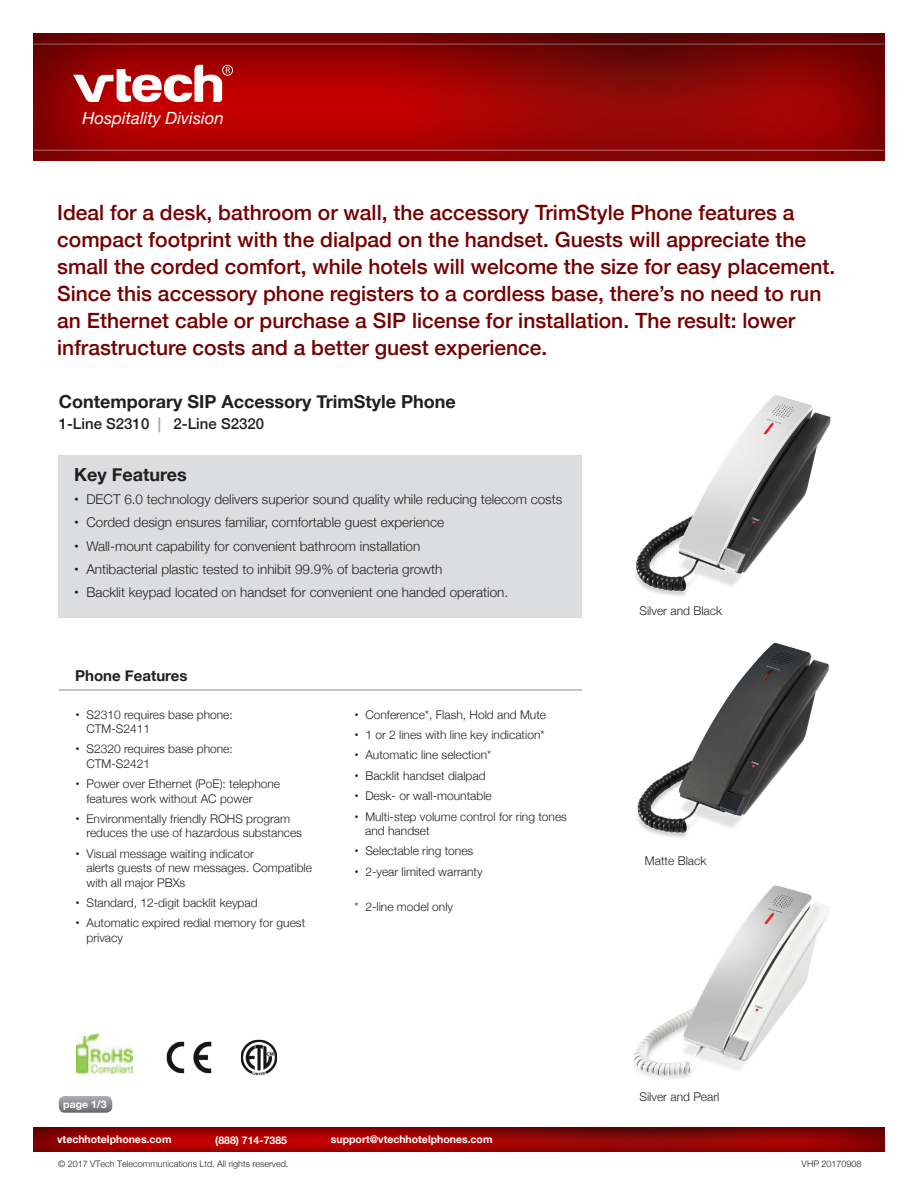
<style>
.page{position:relative;width:918px;height:1188px;background:#fff}
.page>*{position:absolute;margin:0;border:0;box-sizing:border-box;transform-origin:0 0}
.t1{font:500 21px/27px "Helvetica Neue";color:#740000}
.t2{font:700 18px "Helvetica Neue";color:#231f20}
.t3{font:italic 16.8px "Helvetica Neue";color:#fff}
.t4{font:500 15px "Helvetica Neue";color:#231f20}
.t5{font:700 15px "Helvetica Neue";color:#231f20}
.t6{font:300 13.5px "Helvetica Neue";color:#231f20}
.t7{font:300 12px/14.4px "Helvetica Neue";color:#231f20}
.disclaimer{font:700 10.5px "Helvetica Neue";color:#fff}
.t8{font:300 9px "Helvetica Neue";color:#231f20}
.s1{color:#a1a3a6}
.s2{font-weight:400}
</style>
<div class="page">
<img style="left:635px;top:395px;width:196px;height:201px">
<img style="left:637px;top:642px;width:192px;height:196px">
<img style="left:634px;top:885px;width:196px;height:193px">
<div style="left:59px;top:455px;width:523px;height:163px;background:#dcdddf"></div>
<hr style="left:59px;top:689px;width:523px;height:2px;background:#939598">
<svg style="left:59px;top:1096px;width:53px;height:17px"></svg>
<img style="left:77px;top:1034px;width:56px;height:40px">
<img style="left:34px;top:1128px;width:850px;height:24px">
<img style="left:34px;top:34px;width:850px;height:126px">
<svg style="left:73px;top:65px;width:160px;height:40px"></svg>
<hr style="left:33px;top:149px;width:852px;height:3px;background:#fff;opacity:.3">
<hr style="left:33px;top:43px;width:852px;height:3px;background:#fff;opacity:.3">
<hr style="left:33px;top:31px;width:852px;height:3px;background:#fff;opacity:.3">
<img style="left:241px;top:1039px;width:36px;height:36px">
<img style="left:166px;top:1041px;width:46px;height:33px">
<p class="t3" style="left:82px;top:106px;width:143px">Hospitality Division</p>
<h3 class="t3" style="left:82px;top:110px;width:143px">Hospitality Division</h3>
<p class="t1" style="left:57px;top:197px;width:780px">Ideal for a desk, bathroom or wall, the accessory TrimStyle Phone features a compact footprint with the dialpad on the handset. Guests will appreciate the small the corded comfort, while hotels will welcome the size for easy placement.<br>Since this accessory phone registers to a cordless base, there’s no need to run an Ethernet cable or purchase a SIP license for installation. The result: lower infrastructure costs and a better guest experience.</p>
<p class="t2" style="left:59px;top:388px;width:398px">Contemporary SIP Accessory TrimStyle Phone</p>
<p class="t4" style="left:59px;top:412px;width:207px">1-Line S2310 <span class="s1">|</span> 2-Line S2320</p>
<p class="t2" style="left:74px;top:461px;width:114px">Key Features</p>
<p class="t6" style="left:74px;top:489px;width:490px"><span class="s2">•</span> DECT 6.0 technology delivers superior sound quality while reducing telecom costs</p>
<p class="t6" style="left:74px;top:512px;width:372px"><span class="s2">•</span> Corded design ensures familiar, comfortable guest experience</p>
<p class="t6" style="left:74px;top:535px;width:348px"><span class="s2">•</span> Wall-mount capability for convenient bathroom installation</p>
<p class="t6" style="left:74px;top:558px;width:370px"><span class="s2">•</span> Antibacterial plastic tested to inhibit 99.9% of bacteria growth</p>
<p class="t6" style="left:74px;top:581px;width:436px"><span class="s2">•</span> Backlit keypad located on handset for convenient one handed operation.</p>
<p class="t5" style="left:75px;top:664px;width:114px">Phone Features</p>
<p class="t7" style="left:86px;top:706px;width:148px;text-indent:-11px"><span class="s2">•</span> S2310 requires base phone:<br>CTM-S2411</p>
<p class="t7" style="left:86px;top:741px;width:148px;text-indent:-11px"><span class="s2">•</span> S2320 requires base phone:<br>CTM-S2421</p>
<p class="t7" style="left:86px;top:776px;width:195px;text-indent:-11px"><span class="s2">•</span> Power over Ethernet (PoE): telephone features work without AC power</p>
<p class="t7" style="left:86px;top:811px;width:217px;text-indent:-11px"><span class="s2">•</span> Environmentally friendly ROHS program reduces the use of hazardous substances</p>
<p class="t7" style="left:86px;top:845px;width:227px;text-indent:-11px"><span class="s2">•</span> Visual message waiting indicator<br>alerts guests of new messages. Compatible with all major PBXs</p>
<p class="t7" style="left:76px;top:895px;width:184px"><span class="s2">•</span> Standard, 12-digit backlit keypad</p>
<p class="t7" style="left:86px;top:915px;width:220px;text-indent:-11px"><span class="s2">•</span> Automatic expired redial memory for guest privacy</p>
<p class="t7" style="left:354px;top:706px;width:193px"><span class="s2">•</span> Conference*, Flash, Hold and Mute</p>
<p class="t7" style="left:354px;top:727px;width:192px"><span class="s2">•</span> 1 or 2 lines with line key indication*</p>
<p class="t7" style="left:354px;top:747px;width:138px"><span class="s2">•</span> Automatic line selection*</p>
<p class="t7" style="left:354px;top:767px;width:133px"><span class="s2">•</span> Backlit handset dialpad</p>
<p class="t7" style="left:354px;top:788px;width:139px"><span class="s2">•</span> Desk- or wall-mountable</p>
<p class="t7" style="left:365px;top:808px;width:203px;text-indent:-11px"><span class="s2">•</span> Multi-step volume control for ring tones and handset</p>
<p class="t7" style="left:354px;top:843px;width:120px"><span class="s2">•</span> Selectable ring tones</p>
<p class="t7" style="left:354px;top:863px;width:130px"><span class="s2">•</span> 2-year limited warranty</p>
<p class="t7" style="left:354px;top:898px;width:100px">* 2-line model only</p>
<p class="disclaimer" style="left:63px;top:1096px;width:45px">page 1/3</p>
<p class="t7" style="left:640px;top:603px;width:84px">Silver and Black</p>
<p class="t7" style="left:645px;top:853px;width:63px">Matte Black</p>
<p class="t7" style="left:640px;top:1089px;width:81px">Silver and Pearl</p>
<p class="disclaimer" style="left:57px;top:1131px;width:116px">vtechhotelphones.com</p>
<p class="disclaimer" style="left:215px;top:1132px;width:73px">(888) 714-7385</p>
<p class="disclaimer" style="left:331px;top:1131px;width:163px">support@vtechhotelphones.com</p>
<p class="t8" style="left:58px;top:1156px;width:232px">© 2017 VTech Telecommunications Ltd. All rights reserved.</p>
<p class="t8" style="left:802px;top:1156px;width:61px">VHP 20170908</p>
</div>
